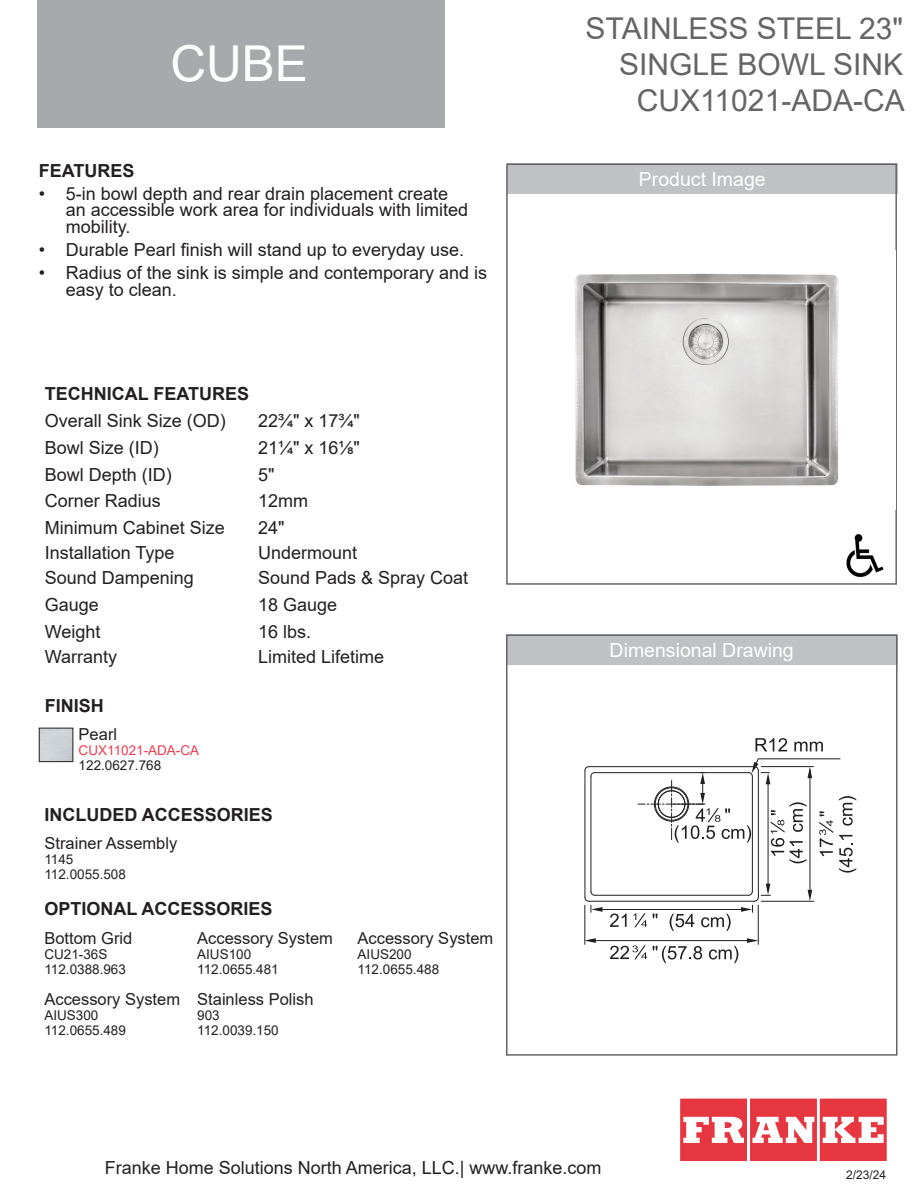
<style>
.page{position:relative;width:918px;height:1188px;background:#fff}
.page>*{position:absolute;margin:0;border:0;box-sizing:border-box;transform-origin:0 0}
.t1{font:49.5px "Arial";color:#fff}
.t2{font:30px "Arial";color:#656568}
.t3{font:19.5px "Arial";color:#fff}
.t4{font:18px/16.5px "Arial";color:#231f20}
.t5{font:700 18px "Arial";color:#231f20}
.t6{font:16.5px "Arial";color:#231f20}
.t7{font:13.5px "Arial";color:#231f20}
.t8{font:13.5px "Arial";color:#ee3d50}
.t9{font:12px "Arial";color:#231f20}
</style>
<div class="page">
<div style="left:506px;top:634px;width:392px;height:31px;background:#c0c1c4"></div>
<div style="left:506px;top:634px;width:392px;height:422px;border:2px solid #656568"></div>
<div style="left:507px;top:164px;width:391px;height:30px;background:#c0c1c4"></div>
<div style="left:506px;top:164px;width:391px;height:421px;border:2px solid #656568"></div>
<svg style="left:680px;top:1099px;width:206px;height:62px"></svg>
<div style="left:37px;top:0;width:408px;height:127px;background:#a8a9ad"></div>
<div style="left:39px;top:728px;width:34px;height:34px;border:1px solid #231f20"></div>
<img style="left:575px;top:250px;width:320px;height:259px">
<hr style="left:585px;top:771px;width:1px;height:126px;background:#231f20">
<hr style="left:758px;top:771px;width:1px;height:126px;background:#231f20">
<hr style="left:589px;top:766px;width:165px;height:1px;background:#231f20">
<hr style="left:591px;top:776px;width:1px;height:116px;background:#231f20">
<hr style="left:595px;top:895px;width:154px;height:1px;background:#231f20">
<hr style="left:752px;top:776px;width:1px;height:116px;background:#231f20">
<hr style="left:595px;top:772px;width:154px;height:1px;background:#231f20">
<svg style="left:584px;top:766px;width:11px;height:11px"></svg>
<hr style="left:589px;top:901px;width:165px;height:1px;background:#231f20">
<svg style="left:747px;top:938px;width:11px;height:5px"></svg>
<svg style="left:584px;top:938px;width:12px;height:5px"></svg>
<svg style="left:808px;top:890px;width:4px;height:11px"></svg>
<hr style="left:761px;top:901px;width:53px;height:1px;background:#231f20">
<hr style="left:768px;top:777px;width:1px;height:113px;background:#231f20">
<hr style="left:810px;top:769px;width:1px;height:123px;background:#231f20">
<hr style="left:594px;top:909px;width:156px;height:1px;background:#231f20">
<hr style="left:587px;top:940px;width:169px;height:1px;background:#231f20">
<svg style="left:741px;top:884px;width:29px;height:28px"></svg>
<hr style="left:758px;top:905px;width:1px;height:39px;background:#231f20">
<svg style="left:584px;top:891px;width:18px;height:21px"></svg>
<hr style="left:585px;top:905px;width:1px;height:39px;background:#231f20">
<svg style="left:638px;top:758px;width:218px;height:115px"></svg>
<svg style="left:756px;top:738px;width:31px;height:13px"></svg>
<svg style="left:794px;top:742px;width:29px;height:9px"></svg>
<svg style="left:709px;top:946px;width:29px;height:17px"></svg>
<svg style="left:610px;top:945px;width:37px;height:15px"></svg>
<svg style="left:653px;top:946px;width:49px;height:17px"></svg>
<svg style="left:633px;top:913px;width:14px;height:14px"></svg>
<svg style="left:670px;top:914px;width:24px;height:17px"></svg>
<svg style="left:701px;top:914px;width:30px;height:17px"></svg>
<svg style="left:610px;top:914px;width:17px;height:13px"></svg>
<svg style="left:653px;top:914px;width:4px;height:4px"></svg>
<img style="left:846px;top:534px;width:38px;height:44px">
<p class="t1" style="left:170px;top:30px;width:139px">CUBE</p>
<p class="t5" style="left:39px;top:158px;width:97px">FEATURES</p>
<p class="t4" style="left:66px;top:185px;width:404px;text-indent:-27px">• 5-in bowl depth and rear drain placement create an accessible work area for individuals with limited mobility.</p>
<p class="t4" style="left:39px;top:241px;width:427px">• Durable Pearl finish will stand up to everyday use.</p>
<p class="t4" style="left:66px;top:265px;width:423px;text-indent:-27px">• Radius of the sink is simple and contemporary and is easy to clean.</p>
<p class="t5" style="left:45px;top:381px;width:206px">TECHNICAL FEATURES</p>
<p class="t4" style="left:45px;top:412px;width:183px">Overall Sink Size (OD)</p>
<p class="t4" style="left:258px;top:412px;width:103px">223/4" x 173/4"</p>
<p class="t4" style="left:45px;top:439px;width:116px">Bowl Size (ID)</p>
<p class="t4" style="left:258px;top:439px;width:103px">211/4" x 161/8"</p>
<p class="t4" style="left:45px;top:466px;width:129px">Bowl Depth (ID)</p>
<p class="t4" style="left:258px;top:466px;width:18px">5"</p>
<p class="t4" style="left:45px;top:492px;width:118px">Corner Radius</p>
<p class="t4" style="left:258px;top:492px;width:52px">12mm</p>
<p class="t4" style="left:45px;top:519px;width:182px">Minimum Cabinet Size</p>
<p class="t4" style="left:258px;top:519px;width:28px">24"</p>
<p class="t4" style="left:45px;top:544px;width:131px">Installation Type</p>
<p class="t4" style="left:258px;top:544px;width:101px">Undermount</p>
<p class="t4" style="left:45px;top:569px;width:151px">Sound Dampening</p>
<p class="t4" style="left:258px;top:569px;width:212px">Sound Pads &amp; Spray Coat</p>
<p class="t4" style="left:45px;top:596px;width:56px">Gauge</p>
<p class="t4" style="left:258px;top:596px;width:81px">18 Gauge</p>
<p class="t4" style="left:45px;top:623px;width:57px">Weight</p>
<p class="t4" style="left:258px;top:623px;width:55px">16 lbs.</p>
<p class="t4" style="left:45px;top:649px;width:74px">Warranty</p>
<p class="t4" style="left:258px;top:649px;width:128px">Limited Lifetime</p>
<p class="t5" style="left:45px;top:693px;width:61px">FINISH</p>
<p class="t6" style="left:79px;top:723px;width:40px">Pearl</p>
<p class="t8" style="left:79px;top:741px;width:122px">CUX11021-ADA-CA</p>
<p class="t7" style="left:79px;top:756px;width:84px">122.0627.768</p>
<p class="t5" style="left:44px;top:802px;width:230px">INCLUDED ACCESSORIES</p>
<p class="t6" style="left:44px;top:832px;width:134px">Strainer Assembly</p>
<p class="t7" style="left:44px;top:850px;width:31px">1145</p>
<p class="t7" style="left:44px;top:865px;width:83px">112.0055.508</p>
<p class="t5" style="left:44px;top:896px;width:230px">OPTIONAL ACCESSORIES</p>
<p class="t6" style="left:44px;top:927px;width:90px">Bottom Grid</p>
<p class="t7" style="left:44px;top:945px;width:65px">CU21-36S</p>
<p class="t7" style="left:44px;top:960px;width:83px">112.0388.963</p>
<p class="t6" style="left:197px;top:927px;width:137px">Accessory System</p>
<p class="t7" style="left:197px;top:945px;width:56px">AIUS100</p>
<p class="t7" style="left:197px;top:960px;width:83px">112.0655.481</p>
<p class="t6" style="left:44px;top:987px;width:137px">Accessory System</p>
<p class="t7" style="left:44px;top:1006px;width:56px">AIUS300</p>
<p class="t7" style="left:44px;top:1021px;width:83px">112.0655.489</p>
<p class="t6" style="left:197px;top:987px;width:118px">Stainless Polish</p>
<p class="t7" style="left:197px;top:1006px;width:24px">903</p>
<p class="t7" style="left:197px;top:1021px;width:83px">112.0039.150</p>
<p class="t6" style="left:358px;top:927px;width:137px">Accessory System</p>
<p class="t7" style="left:358px;top:945px;width:56px">AIUS200</p>
<p class="t7" style="left:358px;top:960px;width:83px">112.0655.488</p>
<p class="t2" style="left:586px;top:8px;width:319px">STAINLESS STEEL 23"</p>
<p class="t2" style="left:619px;top:44px;width:285px">SINGLE BOWL SINK</p>
<p class="t2" style="left:637px;top:80px;width:269px">CUX11021-ADA-CA</p>
<p class="t3" style="left:639px;top:166px;width:128px">Product Image</p>
<p class="t3" style="left:610px;top:637px;width:186px">Dimensional Drawing</p>
<p class="t4" style="left:105px;top:1159px;width:498px">Franke Home Solutions North America, LLC.| www.franke.com</p>
<p class="t9" style="left:846px;top:1166px;width:42px">2/23/24</p>
</div>
